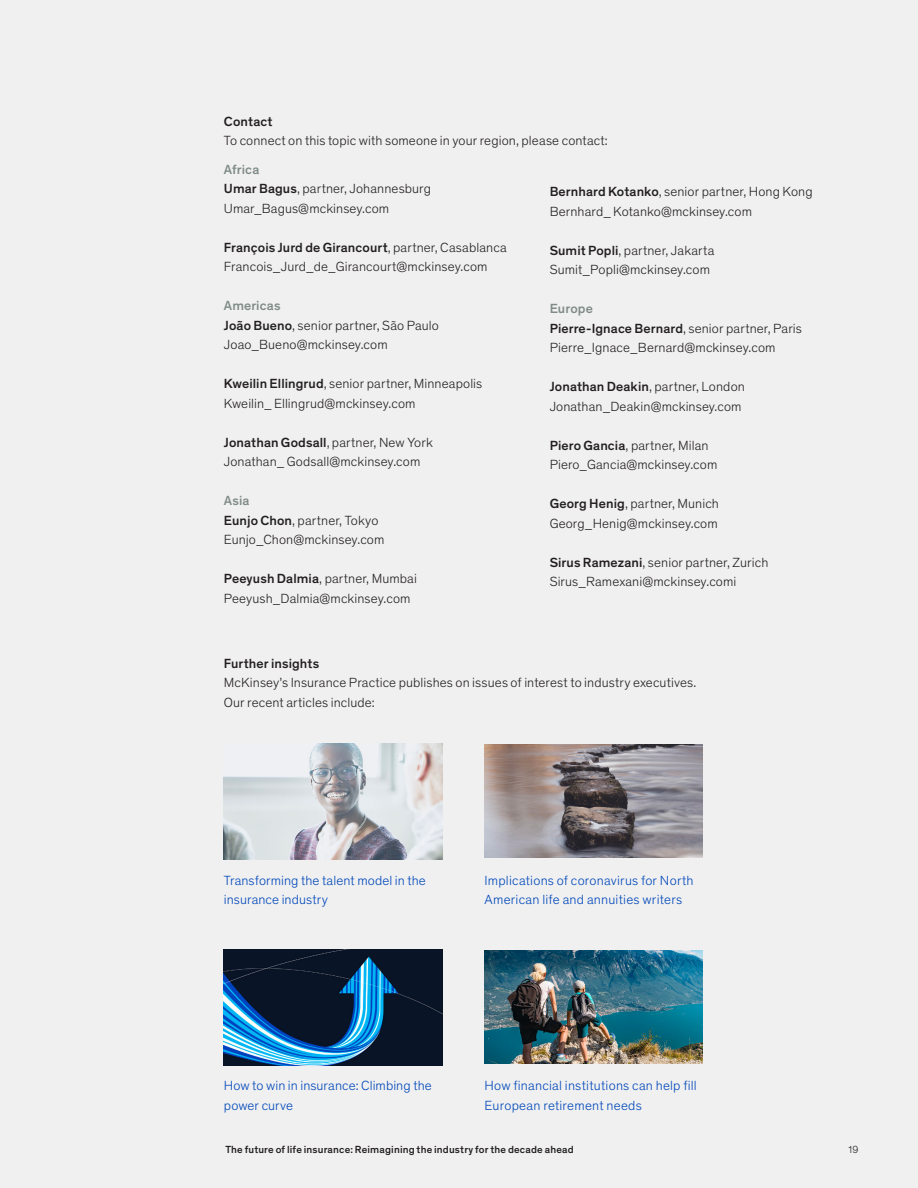
<style>
.page{position:relative;width:918px;height:1188px;background:#f0f0f0}
.page>*{position:absolute;margin:0;border:0;box-sizing:border-box;transform-origin:0 0}
.Sidebar_body_text{font:300 13.5px/19.5px "Mc Kinsey Sans";letter-spacing:.01em;color:#231f20}
.Sidebar_body_text-2{font:300 13.5px/19.5px "Theinhardt Pan";letter-spacing:.015em;color:#0047ba}
.Sidebar_body_text-3{font:300 13.5px/19.5px "Theinhardt Pan";letter-spacing:.005em;color:#231f20}
.Sidebar_body_text-4{font:500 13.5px "Mc Kinsey Sans";letter-spacing:.01em;color:#231f20}
.Sidebar_body_text-5{font:500 13.5px "Mc Kinsey Sans";letter-spacing:.01em;color:#7f8b87}
.Sidebar_body_text-6{font:500 13.5px "Theinhardt Pan";letter-spacing:.005em;color:#231f20}
.t1{font:500 10.5px "Theinhardt Pan";letter-spacing:.015em;color:#231f20}
.t2{font:300 10.5px "Theinhardt Pan";color:#231f20}
.s1{font-weight:500}
.s2{font-weight:300}
</style>
<div class="page">
<img style="left:224px;top:949px;width:218px;height:116px">
<img style="left:224px;top:744px;width:218px;height:115px">
<img style="left:485px;top:744px;width:218px;height:114px">
<img style="left:485px;top:950px;width:218px;height:114px">
<p class="Sidebar_body_text-4" style="left:224px;top:111px;width:50px">Contact</p>
<p class="Sidebar_body_text" style="left:224px;top:130px;width:385px">To connect on this topic with someone in your region, please contact:</p>
<p class="Sidebar_body_text" style="left:550px;top:181px;width:265px"><span class="s1">Bernhard Kotanko</span>, senior partner, Hong Kong</p>
<p class="Sidebar_body_text" style="left:550px;top:201px;width:204px">Bernhard_ Kotanko@mckinsey.com</p>
<p class="Sidebar_body_text" style="left:550px;top:240px;width:166px"><span class="s1">Sumit Popli</span>, partner, Jakarta</p>
<p class="Sidebar_body_text" style="left:550px;top:259px;width:162px">Sumit_Popli@mckinsey.com</p>
<p class="Sidebar_body_text-5" style="left:550px;top:298px;width:45px">Europe</p>
<p class="Sidebar_body_text-4" style="left:550px;top:318px;width:254px">Pierre-Ignace Bernard<span class="s2">, senior partner, Paris</span></p>
<p class="Sidebar_body_text" style="left:550px;top:337px;width:227px">Pierre_Ignace_Bernard@mckinsey.com</p>
<p class="Sidebar_body_text" style="left:550px;top:376px;width:197px"><span class="s1">Jonathan Deakin</span>, partner, London</p>
<p class="Sidebar_body_text" style="left:550px;top:396px;width:193px">Jonathan_Deakin@mckinsey.com</p>
<p class="Sidebar_body_text" style="left:550px;top:435px;width:160px"><span class="s1">Piero Gancia</span>, partner, Milan</p>
<p class="Sidebar_body_text" style="left:550px;top:454px;width:169px">Piero_Gancia@mckinsey.com</p>
<p class="Sidebar_body_text" style="left:550px;top:493px;width:171px"><span class="s1">Georg Henig</span>, partner, Munich</p>
<p class="Sidebar_body_text" style="left:550px;top:513px;width:170px">Georg_Henig@mckinsey.com</p>
<p class="Sidebar_body_text" style="left:550px;top:552px;width:220px"><span class="s1">Sirus Ramezani</span>, senior partner, Zurich</p>
<p class="Sidebar_body_text" style="left:550px;top:571px;width:188px">Sirus_Ramexani@mckinsey.comi</p>
<p class="Sidebar_body_text-5" style="left:224px;top:159px;width:37px">Africa</p>
<p class="Sidebar_body_text" style="left:224px;top:178px;width:209px"><span class="s1">Umar Bagus</span>, partner, Johannesburg</p>
<p class="Sidebar_body_text" style="left:224px;top:198px;width:167px">Umar_Bagus@mckinsey.com</p>
<p class="Sidebar_body_text" style="left:224px;top:237px;width:284px"><span class="s1">François Jurd de Girancourt</span>, partner, Casablanca<br>Francois_Jurd_de_Girancourt@mckinsey.com</p>
<p class="Sidebar_body_text-5" style="left:224px;top:296px;width:58px">Americas</p>
<p class="Sidebar_body_text" style="left:224px;top:315px;width:216px"><span class="s1">João Bueno</span>, senior partner, São Paulo</p>
<p class="Sidebar_body_text" style="left:224px;top:334px;width:165px">Joao_Bueno@mckinsey.com</p>
<p class="Sidebar_body_text" style="left:224px;top:373px;width:260px"><span class="s1">Kweilin Ellingrud</span>, senior partner, Minneapolis</p>
<p class="Sidebar_body_text" style="left:224px;top:393px;width:193px">Kweilin_ Ellingrud@mckinsey.com</p>
<p class="Sidebar_body_text" style="left:224px;top:432px;width:210px"><span class="s1">Jonathan Godsall</span>, partner, New York</p>
<p class="Sidebar_body_text" style="left:224px;top:451px;width:198px">Jonathan_ Godsall@mckinsey.com</p>
<p class="Sidebar_body_text-5" style="left:224px;top:491px;width:27px">Asia</p>
<p class="Sidebar_body_text" style="left:224px;top:510px;width:156px"><span class="s1">Eunjo Chon</span>, partner, Tokyo</p>
<p class="Sidebar_body_text" style="left:224px;top:529px;width:162px">Eunjo_Chon@mckinsey.com</p>
<p class="Sidebar_body_text" style="left:224px;top:568px;width:195px"><span class="s1">Peeyush Dalmia</span>, partner, Mumbai</p>
<p class="Sidebar_body_text" style="left:224px;top:588px;width:188px">Peeyush_Dalmia@mckinsey.com</p>
<p class="Sidebar_body_text-6" style="left:224px;top:653px;width:97px">Further insights</p>
<p class="Sidebar_body_text-3" style="left:224px;top:672px;width:474px">McKinsey’s Insurance Practice publishes on issues of interest to industry executives.<br>Our recent articles include:</p>
<p class="Sidebar_body_text-2" style="left:224px;top:870px;width:204px">Transforming the talent model in the insurance industry</p>
<p class="Sidebar_body_text-2" style="left:485px;top:870px;width:211px">Implications of coronavirus for North<br>American life and annuities writers</p>
<p class="Sidebar_body_text-2" style="left:224px;top:1076px;width:209px">How to win in insurance: Climbing the power curve</p>
<p class="Sidebar_body_text-2" style="left:485px;top:1076px;width:214px">How financial institutions can help fill<br>European retirement needs</p>
<p class="t1" style="left:225px;top:1142px;width:350px">The future of life insurance: Reimagining the industry for the decade ahead</p>
<p class="t2" style="left:849px;top:1142px;width:11px">19</p>
</div>
